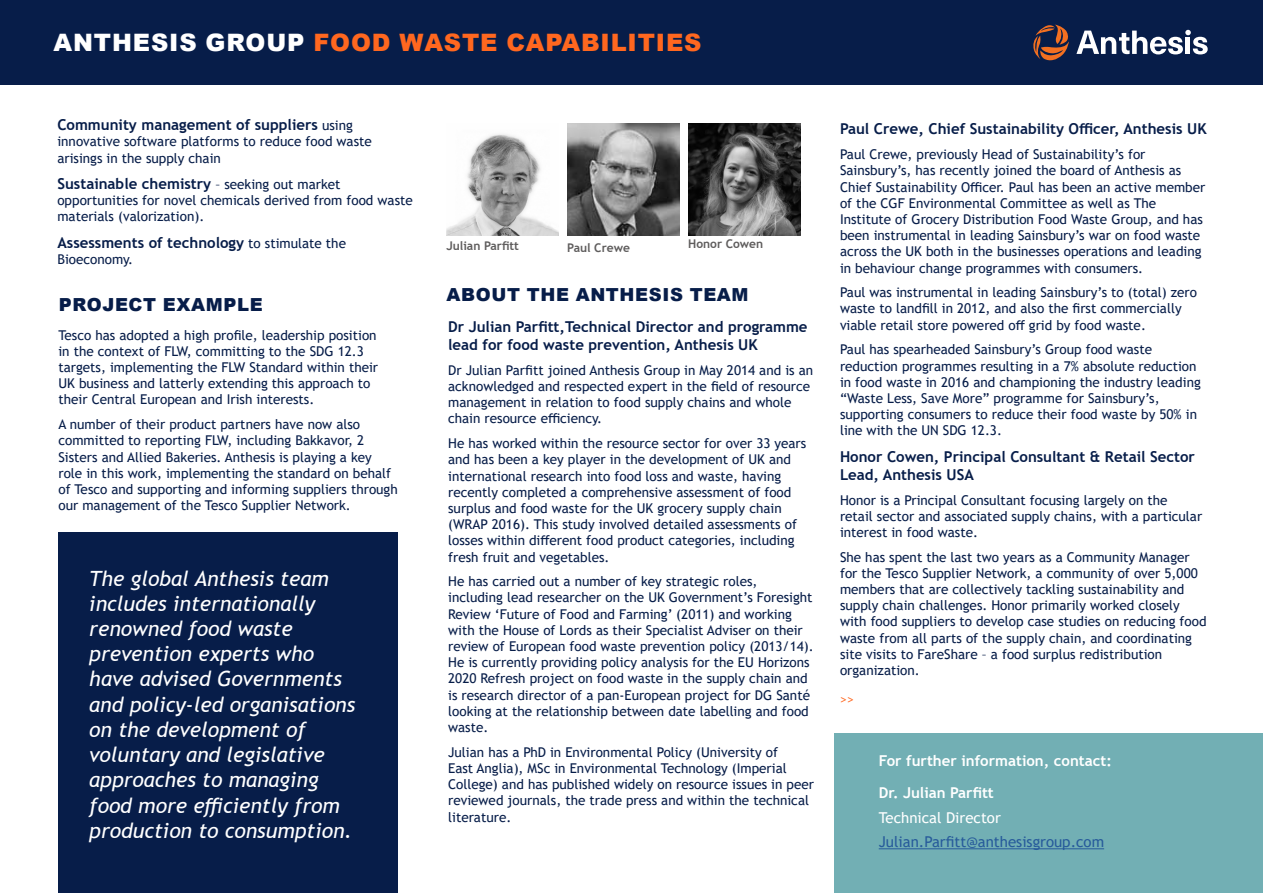
<style>
.page{position:relative;width:1263px;height:893px;background:#fff}
.page>*{position:absolute;margin:0;border:0;box-sizing:border-box;transform-origin:0 0}
.t1{font:900 24px "Arial";letter-spacing:.035em;color:#ff671f}
.t2{font:italic 21px/25.2px "Trebuchet MS";color:#fff}
.t3{font:900 18px "Arial";letter-spacing:.035em;color:#071d49}
.t4{font:700 15px/18px "Trebuchet MS";color:#071d49}
.t5{font:700 15px "Trebuchet MS";color:#fff}
.t6{font:15px "Trebuchet MS";color:#275b9b}
.t7{font:15px "Trebuchet MS";color:#fff}
.t8{font:13.5px/16.2px "Trebuchet MS";color:#071d49}
.t9{font:13.5px "Trebuchet MS";color:#ff671f}
.t10{font:700 12px "Trebuchet MS";color:#5f5d5d}
.s1{color:#fff}
.s2{font-weight:400;font-size:13.5px}
</style>
<div class="page">
<div style="left:0;top:0;width:1263px;height:85px;background:#071d49"></div>
<svg style="left:1033px;top:25px;width:36px;height:35px"></svg>
<svg style="left:1076px;top:30px;width:132px;height:24px"></svg>
<img style="left:688px;top:124px;width:113px;height:111px">
<img style="left:447px;top:134px;width:112px;height:101px">
<img style="left:568px;top:124px;width:111px;height:111px">
<div style="left:58px;top:532px;width:340px;height:361px;background:#071d49"></div>
<div style="left:834px;top:733px;width:429px;height:160px;background:#72afb4"></div>
<hr style="left:879px;top:848px;width:225px;height:1px;background:#275b9b">
<h1 class="t1" style="left:54px;top:25px;width:649px"><span class="s1">ANTHESIS GROUP</span> FOOD WASTE CAPABILITIES</h1>
<p class="t4" style="left:57px;top:116px;width:297px">Community management of suppliers <span class="s2">using</span></p>
<p class="t8" style="left:57px;top:133px;width:316px">innovative software platforms to reduce food waste arisings in the supply chain</p>
<p class="t4" style="left:57px;top:175px;width:285px">Sustainable chemistry <span class="s2">– seeking out market</span></p>
<p class="t8" style="left:57px;top:192px;width:357px">opportunities for novel chemicals derived from food waste materials (valorization).</p>
<p class="t4" style="left:57px;top:234px;width:290px">Assessments of technology <span class="s2">to stimulate the</span></p>
<p class="t8" style="left:57px;top:251px;width:77px">Bioeconomy.</p>
<p class="t3" style="left:59px;top:291px;width:205px">PROJECT EXAMPLE</p>
<p class="t8" style="left:58px;top:327px;width:321px">Tesco has adopted a high profile, leadership position in the context of FLW, committing to the SDG 12.3 targets, implementing the FLW Standard within their UK business and latterly extending this approach to their Central European and Irish interests.</p>
<p class="t8" style="left:58px;top:416px;width:341px">A number of their product partners have now also committed to reporting FLW, including Bakkavor, 2<br>Sisters and Allied Bakeries. Anthesis is playing a key role in this work, implementing the standard on behalf of Tesco and supporting and informing suppliers through our management of the Tesco Supplier Network.</p>
<p class="t2" style="left:89px;top:566px;width:267px">The global Anthesis team includes internationally renowned food waste prevention experts who have advised Governments and policy-led organisations on the development of voluntary and legislative approaches to managing food more efficiently from production to consumption.</p>
<p class="t10" style="left:446px;top:239px;width:74px">Julian Parfitt</p>
<p class="t10" style="left:567px;top:240px;width:64px">Paul Crewe</p>
<p class="t10" style="left:688px;top:236px;width:77px">Honor Cowen</p>
<p class="t3" style="left:447px;top:281px;width:303px">ABOUT THE ANTHESIS TEAM</p>
<p class="t4" style="left:448px;top:318px;width:361px">Dr Julian Parfitt,Technical Director and programme lead for food waste prevention, Anthesis UK</p>
<p class="t8" style="left:448px;top:362px;width:366px">Dr Julian Parfitt joined Anthesis Group in May 2014 and is an acknowledged and respected expert in the field of resource management in relation to food supply chains and whole chain resource efficiency.</p>
<p class="t8" style="left:448px;top:435px;width:360px">He has worked within the resource sector for over 33 years and has been a key player in the development of UK and international research into food loss and waste, having recently completed a comprehensive assessment of food surplus and food waste for the UK grocery supply chain (WRAP 2016). This study involved detailed assessments of losses within different food product categories, including fresh fruit and vegetables.</p>
<p class="t8" style="left:448px;top:573px;width:367px">He has carried out a number of key strategic roles, including lead researcher on the UK Government’s Foresight Review ‘Future of Food and Farming’ (2011) and working with the House of Lords as their Specialist Adviser on their review of European food waste prevention policy (2013/14).<br>He is currently providing policy analysis for the EU Horizons 2020 Refresh project on food waste in the supply chain and is research director of a pan-European project for DG Santé looking at the relationship between date labelling and food waste.</p>
<p class="t8" style="left:448px;top:744px;width:367px">Julian has a PhD in Environmental Policy (University of<br>East Anglia), MSc in Environmental Technology (Imperial College) and has published widely on resource issues in peer reviewed journals, the trade press and within the technical literature.</p>
<p class="t4" style="left:840px;top:120px;width:368px">Paul Crewe, Chief Sustainability Officer, Anthesis UK</p>
<p class="t8" style="left:840px;top:146px;width:367px">Paul Crewe, previously Head of Sustainability’s for Sainsbury’s, has recently joined the board of Anthesis as Chief Sustainability Officer. Paul has been an active member of the CGF Environmental Committee as well as The Institute of Grocery Distribution Food Waste Group, and has been instrumental in leading Sainsbury’s war on food waste across the UK both in the businesses operations and leading in behaviour change programmes with consumers.</p>
<p class="t8" style="left:840px;top:284px;width:359px">Paul was instrumental in leading Sainsbury’s to (total) zero waste to landfill in 2012, and also the first commercially viable retail store powered off grid by food waste.</p>
<p class="t8" style="left:840px;top:341px;width:362px">Paul has spearheaded Sainsbury’s Group food waste reduction programmes resulting in a 7% absolute reduction in food waste in 2016 and championing the industry leading “Waste Less, Save More” programme for Sainsbury’s, supporting consumers to reduce their food waste by 50% in line with the UN SDG 12.3.</p>
<p class="t4" style="left:840px;top:447px;width:356px">Honor Cowen, Principal Consultant &amp; Retail Sector<br>Lead, Anthesis USA</p>
<p class="t8" style="left:840px;top:492px;width:364px">Honor is a Principal Consultant focusing largely on the retail sector and associated supply chains, with a particular interest in food waste.</p>
<p class="t8" style="left:840px;top:549px;width:368px">She has spent the last two years as a Community Manager for the Tesco Supplier Network, a community of over 5,000 members that are collectively tackling sustainability and supply chain challenges. Honor primarily worked closely with food suppliers to develop case studies on reducing food waste from all parts of the supply chain, and coordinating site visits to FareShare – a food surplus redistribution organization.</p>
<p class="t9" style="left:840px;top:691px;width:16px">&gt;&gt;</p>
<p class="t5" style="left:879px;top:751px;width:235px">For further information, contact:</p>
<p class="t5" style="left:879px;top:783px;width:117px">Dr. Julian Parfitt</p>
<p class="t7" style="left:879px;top:808px;width:124px">Technical Director</p>
<p class="t6" style="left:879px;top:832px;width:227px">Julian.Parfitt@anthesisgroup.com</p>
</div>
